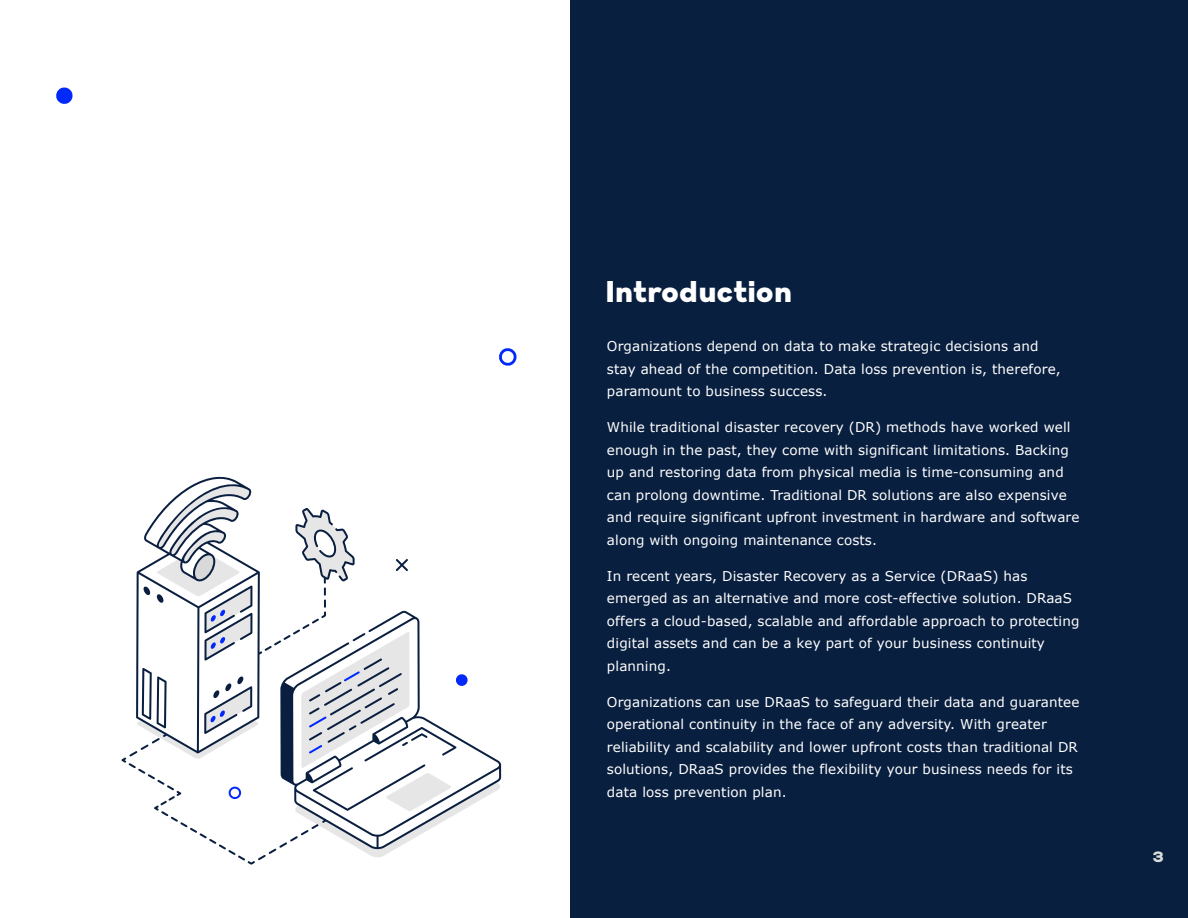
<style>
.page{position:relative;width:1188px;height:918px;background:#fff}
.page>*{position:absolute;margin:0;border:0;box-sizing:border-box;transform-origin:0 0}
.t1{font:30px "Gabriel Sans Black";letter-spacing:.03em;color:#fff}
.t2{font:15px "Gabriel Sans Black";color:#dcdcdb}
.copy{font:13.5px/22.5px "Verdana";letter-spacing:.01em;color:#fff}
</style>
<div class="page">
<div style="left:570px;top:0;width:618px;height:918px;background:#091f3f"></div>
<svg style="left:121px;top:476px;width:380px;height:389px"></svg>
<div style="left:456px;top:674px;width:12px;height:12px;background:#0029fa;border-radius:50%"></div>
<svg style="left:499px;top:348px;width:18px;height:18px"></svg>
<svg style="left:56px;top:87px;width:17px;height:17px"></svg>
<h1 class="t1" style="left:607px;top:273px;width:188px">Introduction</h1>
<p class="copy" style="left:607px;top:335px;width:455px">Organizations depend on data to make strategic decisions and stay ahead of the competition. Data loss prevention is, therefore, paramount to business success.</p>
<p class="copy" style="left:607px;top:416px;width:474px">While traditional disaster recovery (DR) methods have worked well enough in the past, they come with significant limitations. Backing up and restoring data from physical media is time-consuming and can prolong downtime. Traditional DR solutions are also expensive and require significant upfront investment in hardware and software along with ongoing maintenance costs.</p>
<p class="copy" style="left:607px;top:565px;width:474px">In recent years, Disaster Recovery as a Service (DRaaS) has emerged as an alternative and more cost-effective solution. DRaaS offers a cloud-based, scalable and affordable approach to protecting digital assets and can be a key part of your business continuity planning.</p>
<p class="copy" style="left:607px;top:691px;width:474px">Organizations can use DRaaS to safeguard their data and guarantee operational continuity in the face of any adversity. With greater reliability and scalability and lower upfront costs than traditional DR solutions, DRaaS provides the flexibility your business needs for its data loss prevention plan.</p>
<p class="t2" style="left:1153px;top:848px;width:13px">3</p>
</div>
